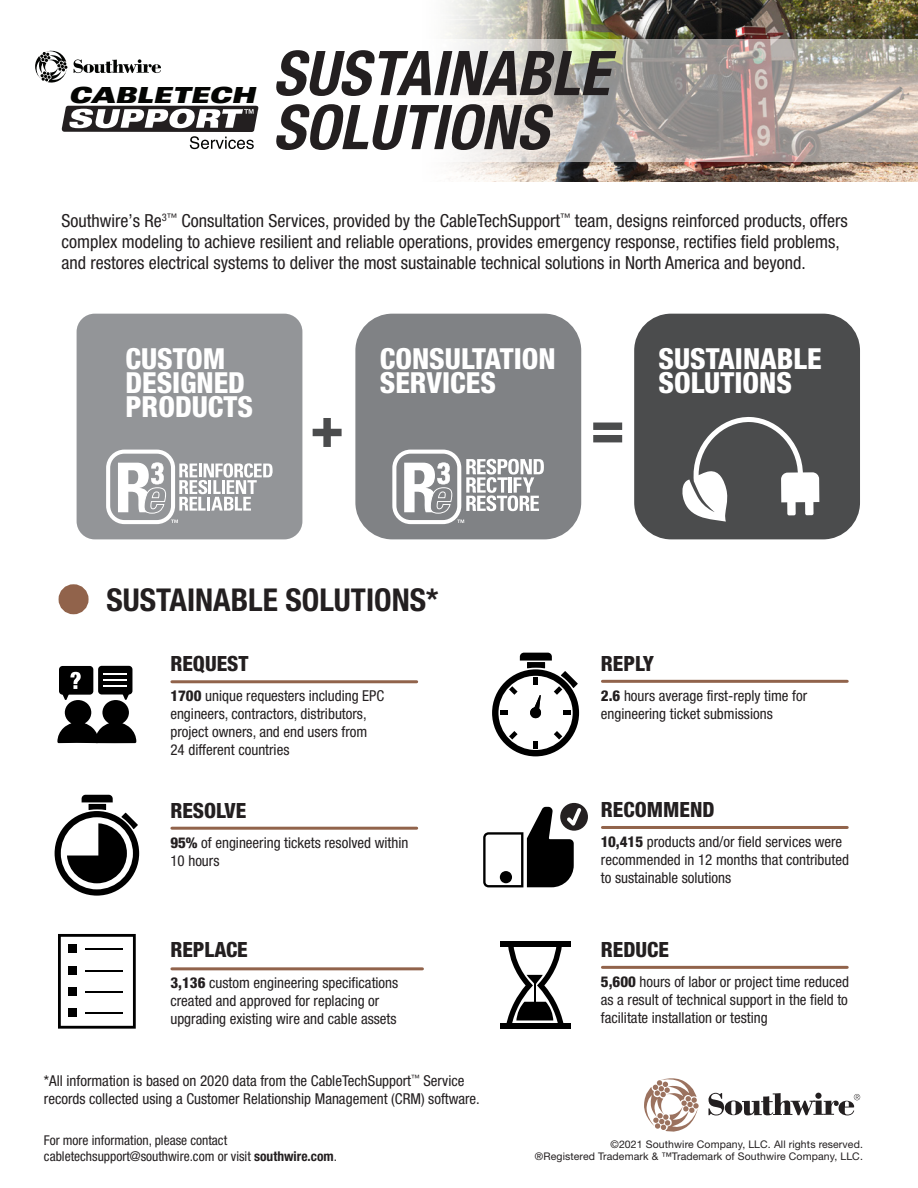
<style>
.page{position:relative;width:918px;height:1188px;background:#fff}
.page>*{position:absolute;margin:0;border:0;box-sizing:border-box;transform-origin:0 0}
.t1{font:italic 700 condensed 61.8px "Helvetica Neue LT Pro";color:#231f20}
.t2{font:800 condensed 57.3px "Helvetica Neue LT Pro";color:#4b4c4d}
.t3{font:700 condensed 31.5px "Helvetica Neue LT Pro";color:#231f20}
.t4{font:800 condensed 29.1px/24px "Helvetica Neue LT Pro";color:#fff}
.t5{font:italic 900 expanded 22.2px "Univers";color:#040503}
.t6{font:800 condensed 21px "Helvetica Neue LT Pro";color:#231f20}
.t7{font:condensed 18px/21px "Helvetica Neue LT Pro";color:#231f20}
.t8{font:condensed 15px/18px "Helvetica Neue LT Pro";color:#231f20}
.t9{font:condensed 13.5px "Helvetica Neue LT Pro";color:#231f20}
.t10{font:10.5px/12.6px "Helvetica Neue LT Pro";letter-spacing:.01em;color:#231f20;text-align:right}
.s1{font-weight:800}
.s2{font-weight:700}
</style>
<div class="page">
<img style="left:446px;top:0;width:472px;height:182px">
<svg style="left:137px;top:39px;width:781px;height:123px"></svg>
<svg style="left:644px;top:1078px;width:55px;height:54px"></svg>
<svg style="left:708px;top:1093px;width:152px;height:23px"></svg>
<div style="left:77px;top:314px;width:225px;height:225px;background:#939598;border-radius:18px"></div>
<div style="left:634px;top:314px;width:226px;height:225px;background:#4b4c4d;border-radius:37px"></div>
<div style="left:355px;top:314px;width:226px;height:225px;background:#808285;border-radius:37px"></div>
<svg style="left:106px;top:450px;width:167px;height:74px"></svg>
<svg style="left:392px;top:450px;width:152px;height:74px"></svg>
<svg style="left:682px;top:417px;width:137px;height:105px"></svg>
<hr style="left:172px;top:680px;width:245px;height:3px;background:#91634b">
<hr style="left:602px;top:680px;width:245px;height:3px;background:#91634b">
<div style="left:59px;top:666px;width:34px;height:29px;background:#000;border-radius:4px"></div>
<div style="left:98px;top:666px;width:34px;height:29px;background:#000;border-radius:4px"></div>
<svg style="left:57px;top:672px;width:79px;height:71px"></svg>
<hr style="left:103px;top:673px;width:24px;height:2px;background:#fff">
<hr style="left:103px;top:679px;width:24px;height:2px;background:#fff">
<hr style="left:103px;top:685px;width:24px;height:2px;background:#fff">
<svg style="left:492px;top:653px;width:87px;height:103px"></svg>
<hr style="left:172px;top:827px;width:245px;height:3px;background:#91634b">
<hr style="left:602px;top:826px;width:245px;height:3px;background:#91634b">
<svg style="left:55px;top:795px;width:84px;height:101px"></svg>
<div style="left:560px;top:803px;width:28px;height:28px;background:#242021;border-radius:50%"></div>
<svg style="left:483px;top:807px;width:98px;height:80px"></svg>
<div style="left:59px;top:584px;width:30px;height:30px;border:15px solid #91634b;border-radius:50%"></div>
<hr style="left:602px;top:966px;width:245px;height:3px;background:#91634b">
<hr style="left:172px;top:967px;width:250px;height:3px;background:#91634b">
<div style="left:500px;top:1023px;width:71px;height:6px;background:#000"></div>
<div style="left:500px;top:941px;width:71px;height:5px;background:#000"></div>
<svg style="left:506px;top:946px;width:58px;height:77px"></svg>
<hr style="left:534px;top:980px;width:2px;height:27px;background:#000">
<svg style="left:58px;top:934px;width:78px;height:95px"></svg>
<div style="left:69px;top:945px;width:8px;height:8px;background:#000"></div>
<div style="left:69px;top:966px;width:8px;height:8px;background:#000"></div>
<div style="left:69px;top:987px;width:8px;height:8px;background:#000"></div>
<div style="left:69px;top:1008px;width:8px;height:9px;background:#000"></div>
<hr style="left:86px;top:970px;width:37px;height:2px;background:#000">
<hr style="left:86px;top:949px;width:37px;height:1px;background:#000">
<hr style="left:86px;top:1012px;width:37px;height:2px;background:#000">
<hr style="left:86px;top:991px;width:37px;height:2px;background:#000">
<svg style="left:61px;top:106px;width:198px;height:43px"></svg>
<svg style="left:74px;top:59px;width:87px;height:14px"></svg>
<svg style="left:35px;top:50px;width:33px;height:33px"></svg>
<p class="t5" style="left:68px;top:82px;width:188px">CABLETECH</p>
<p class="t1" style="left:273px;top:36px;width:338px">SUSTAINABLE</p>
<p class="t1" style="left:273px;top:90px;width:277px">SOLUTIONS</p>
<p class="t7" style="left:62px;top:210px;width:788px">Southwire’s Re<sup>3™</sup> Consultation Services, provided by the CableTechSupport<sup>™</sup> team, designs reinforced products, offers complex modeling to achieve resilient and reliable operations, provides emergency response, rectifies field problems, and restores electrical systems to deliver the most sustainable technical solutions in North America and beyond.</p>
<p class="t4" style="left:126px;top:346px;width:121px">CUSTOM<br>DESIGNED</p>
<p class="t4" style="left:126px;top:394px;width:129px">PRODUCTS</p>
<p class="t4" style="left:380px;top:346px;width:177px">CONSULTATION</p>
<p class="t4" style="left:380px;top:370px;width:118px">SERVICES</p>
<p class="t2" style="left:310px;top:392px;width:36px">+</p>
<p class="t2" style="left:591px;top:392px;width:36px">=</p>
<p class="t4" style="left:659px;top:346px;width:165px">SUSTAINABLE</p>
<p class="t4" style="left:659px;top:370px;width:135px">SOLUTIONS</p>
<p class="t3" style="left:106px;top:580px;width:333px">SUSTAINABLE SOLUTIONS*</p>
<p class="t6" style="left:170px;top:650px;width:80px">REQUEST</p>
<p class="t6" style="left:601px;top:650px;width:55px">REPLY</p>
<p class="t8" style="left:170px;top:687px;width:215px"><span class="s1">1700</span> unique requesters including EPC engineers, contractors, distributors,</p>
<p class="t8" style="left:170px;top:723px;width:198px">project owners, and end users from</p>
<p class="t8" style="left:170px;top:741px;width:121px">24 different countries</p>
<p class="t8" style="left:601px;top:686px;width:208px"><span class="s1">2.6</span> hours average first-reply time for engineering ticket submissions</p>
<p class="t6" style="left:170px;top:798px;width:77px">RESOLVE</p>
<p class="t6" style="left:601px;top:797px;width:115px">RECOMMEND</p>
<p class="t8" style="left:170px;top:833px;width:239px"><span class="s1">95%</span> of engineering tickets resolved within<br>10 hours</p>
<p class="t8" style="left:601px;top:833px;width:250px"><span class="s1">10,415</span> products and/or field services were recommended in 12 months that contributed to sustainable solutions</p>
<p class="t6" style="left:170px;top:937px;width:79px">REPLACE</p>
<p class="t6" style="left:601px;top:937px;width:70px">REDUCE</p>
<p class="t8" style="left:170px;top:974px;width:229px"><span class="s1">3,136</span> custom engineering specifications created and approved for replacing or upgrading existing wire and cable assets</p>
<p class="t8" style="left:601px;top:972px;width:250px;text-align:justify"><span class="s1">5,600</span> hours of labor or project time reduced as a result of technical support in the field to facilitate installation or testing</p>
<p class="t8" style="left:44px;top:1072px;width:422px">*All information is based on 2020 data from the CableTechSupport<sup>™</sup> Service</p>
<p class="t8" style="left:44px;top:1090px;width:437px">records collected using a Customer Relationship Management (CRM) software.</p>
<p class="t9" style="left:44px;top:1133px;width:185px">For more information, please contact</p>
<p class="t9" style="left:44px;top:1149px;width:295px">cabletechsupport@southwire.com or visit <span class="s2">southwire.com</span>.</p>
<p class="t10" style="left:535px;top:1138px;width:329px">©2021 Southwire Company, LLC. All rights reserved.<br>®Registered Trademark &amp; ™Trademark of Southwire Company, LLC.</p>
</div>
